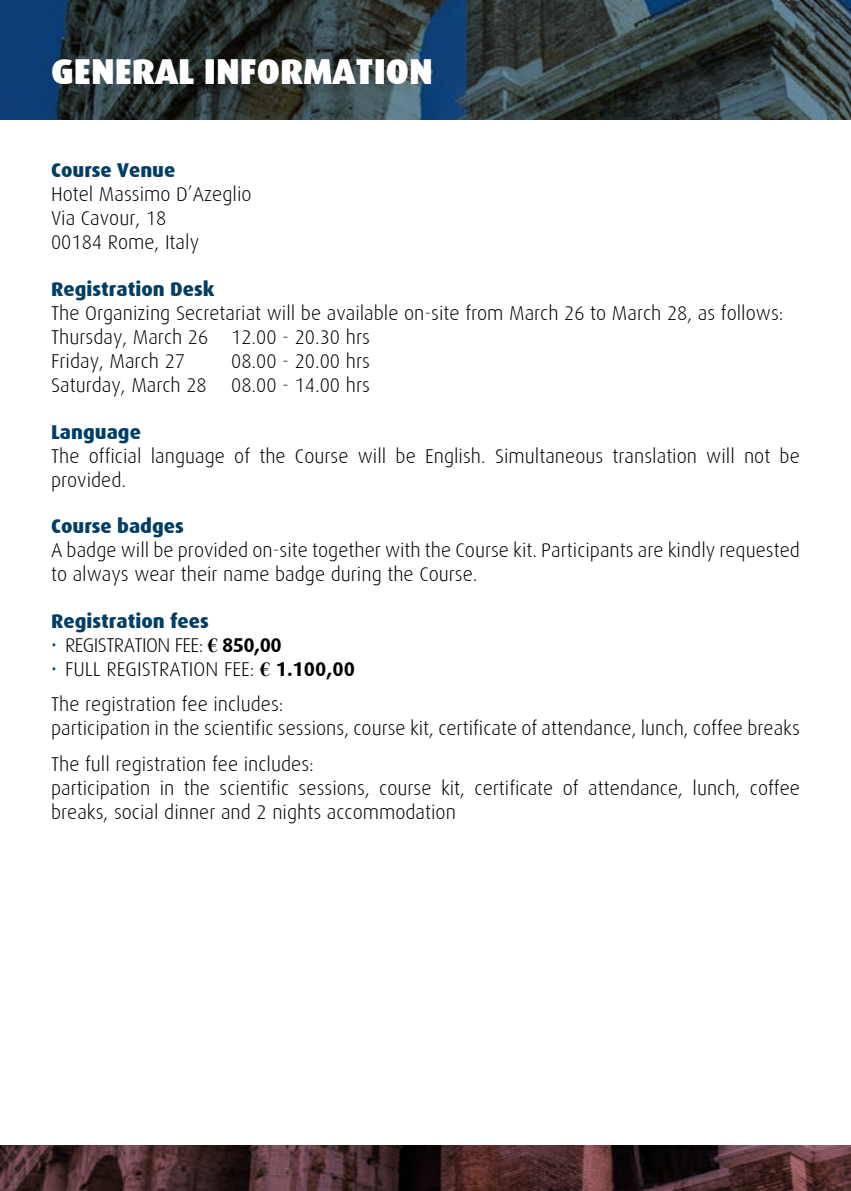
<style>
.page{position:relative;width:851px;height:1191px;background:#fff}
.page>*{position:absolute;margin:0;border:0;box-sizing:border-box;transform-origin:0 0}
.t1{font:900 36px "Dax";color:#fff}
.t2{font:300 20px/24px "Dax";color:#000}
.t3{font:800 20px "Dax";color:#003e66}
.t4{font:300 20px "Dax";letter-spacing:-.03em;color:#000}
.s1{color:#005286}
.s2{font-family:"Times New Roman";font-weight:700}
.s3{font-weight:700}
</style>
<div class="page">
<svg style="left:0;top:0;width:850px;height:119px;background:#2b3c43"></svg>
<svg style="left:0;top:1145px;width:850px;height:46px;background:#44292b"></svg>
<h1 class="t1" style="left:51px;top:51px;width:383px">GENERAL INFORMATION</h1>
<p class="t3" style="left:51px;top:159px;width:126px">Course Venue</p>
<p class="t2" style="left:51px;top:182px;width:202px">Hotel Massimo D’Azeglio<br>Via Cavour, 18<br>00184 Rome, Italy</p>
<p class="t3" style="left:51px;top:277px;width:165px">Registration Desk</p>
<p class="t2" style="left:51px;top:301px;width:733px">The Organizing Secretariat will be available on-site from March 26 to March 28, as follows:<br>Thursday, March 26 12.00 - 20.30 hrs<br>Friday, March 27</p>
<p class="t2" style="left:51px;top:349px;width:320px;text-align:right">08.00 - 20.00 hrs<br>Saturday, March 28 08.00 - 14.00 hrs</p>
<p class="t3" style="left:51px;top:420px;width:91px">Language</p>
<p class="t2" style="left:51px;top:444px;width:750px">The official language of the Course will be English. Simultaneous translation will not be provided.</p>
<p class="t3" style="left:51px;top:515px;width:134px">Course badges</p>
<p class="t2" style="left:51px;top:538px;width:750px">A badge will be provided on-site together with the Course kit. Participants are kindly requested to always wear their name badge during the Course.</p>
<p class="t3" style="left:51px;top:609px;width:159px">Registration fees</p>
<p class="t4" style="left:51px;top:634px;width:232px"><span class="s1">•</span> REGISTRATION FEE: <span class="s2">€</span> <span class="s3">850,00</span></p>
<p class="t2" style="left:51px;top:651px;width:305px;line-height:35.4px"><span class="s1">•</span> FULL REGISTRATION FEE: <span class="s2">€</span> <span class="s3">1.100,00<br></span>The registration fee includes:</p>
<p class="t2" style="left:51px;top:711px;width:750px;line-height:35.4px">participation in the scientific sessions, course kit, certificate of attendance, lunch, coffee breaks<br>The full registration fee includes:</p>
<p class="t2" style="left:51px;top:776px;width:750px">participation in the scientific sessions, course kit, certificate of attendance, lunch, coffee breaks, social dinner and 2 nights accommodation</p>
</div>
